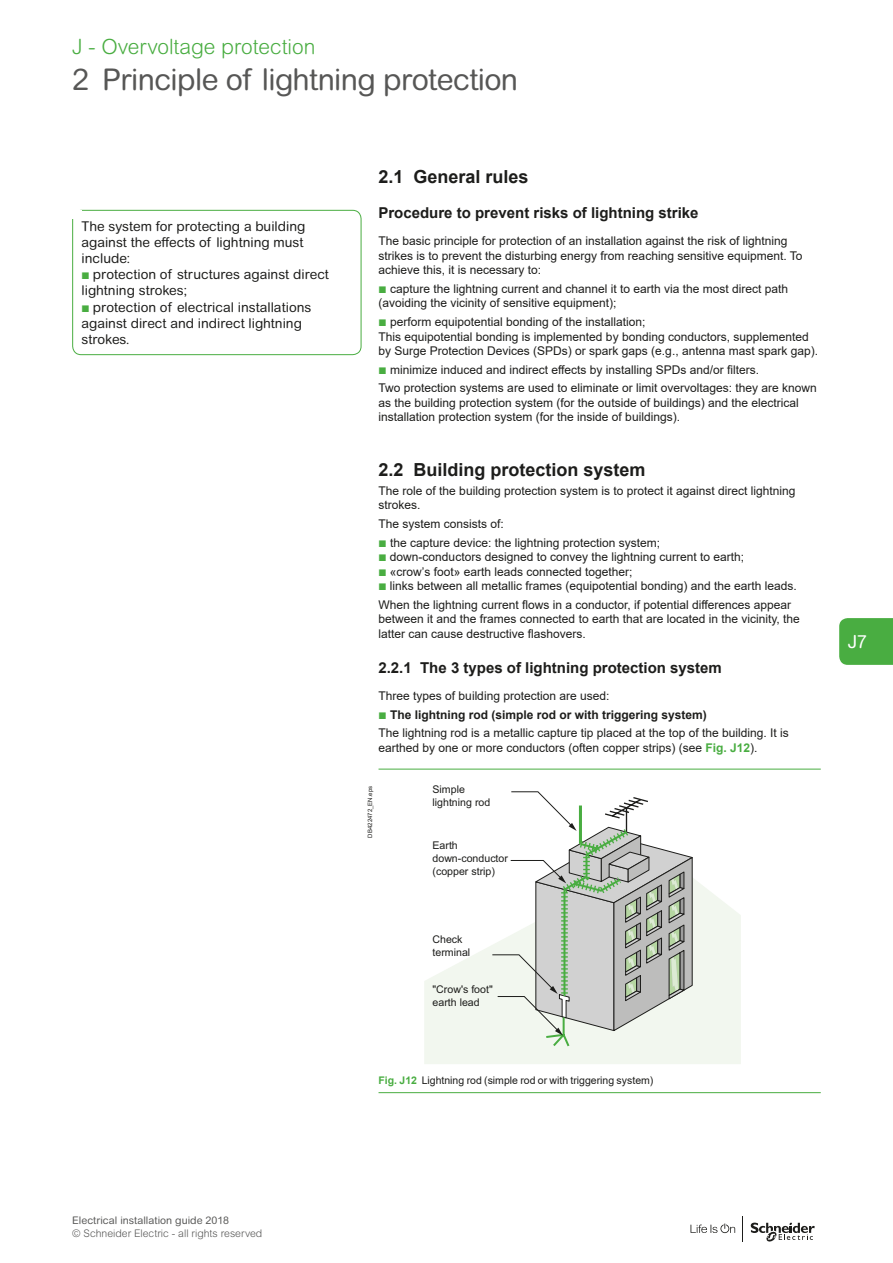
<style>
.page{position:relative;width:893px;height:1263px;background:#fff}
.page>*{position:absolute;margin:0;border:0;box-sizing:border-box;transform-origin:0 0}
.t1{font:30px "Arial Rounded MT Pro";letter-spacing:-.02em;color:#575756}
.t2{font:300 21px "Arial Rounded MT Pro";color:#49ad41}
.t3{font:700 18px "Arial";color:#1d1d1b}
.t4{font:18px "Arial Rounded MT Pro";color:#fff}
.t5{font:700 15px "Arial";color:#1d1d1b}
.t6{font:13.5px/16.2px "Arial Rounded MT Pro";color:#1d1d1b}
.t7{font:12px/14.4px "Arial";color:#1d1d1b}
.t8{font:10.65px/12.8px "Arial";color:#1d1d1b}
.t9{font:10.5px "Arial";color:#1d1d1b}
.t10{font:300 10.5px "Arial Rounded MT Pro";color:#575756}
.t11{font:10.5px "Arial Rounded MT Pro";color:#575756}
.t12{font:6px "Arial";color:#1d1d1b}
.s1{font-family:"Graph Schneider";font-size:12px;color:#49ad41}
.s2{font-family:"Graph Schneider";color:#49ad41}
.s3{font-weight:700}
.s4{font-weight:700;color:#49ad41}
</style>
<div class="page">
<svg style="left:690px;top:1223px;width:45px;height:10px"></svg>
<svg style="left:751px;top:1222px;width:64px;height:20px"></svg>
<div style="left:839px;top:618px;width:54px;height:47px;background:#49ad41"></div>
<hr style="left:379px;top:769px;width:442px;height:1px;background:#49ad41">
<hr style="left:379px;top:1092px;width:442px;height:1px;background:#49ad41">
<svg style="left:424px;top:879px;width:317px;height:185px;fill:#f2f7ef"></svg>
<svg style="left:492px;top:791px;width:202px;height:257px"></svg>
<div style="left:72px;top:210px;width:289px;height:145px;border:1px solid #49ad41;border-radius:9px"></div>
<div style="left:72px;top:210px;width:10px;height:8px;background:#fff"></div>
<h2 class="t2" style="left:72px;top:34px;width:245px">J - Overvoltage protection</h2>
<h1 class="t1" style="left:72px;top:62px;width:447px">2 Principle of lightning protection</h1>
<p class="t6" style="left:82px;top:218px;width:249px">The system for protecting a building against the effects of lightning must include:<br><span class="s1">b</span> protection of structures against direct lightning strokes;<br><span class="s1">b</span> protection of electrical installations against direct and indirect lightning strokes.</p>
<h3 class="t3" style="left:378px;top:164px;width:152px">2.1 General rules</h3>
<p class="t5" style="left:378px;top:202px;width:322px">Procedure to prevent risks of lightning strike</p>
<p class="t7" style="left:379px;top:234px;width:425px">The basic principle for protection of an installation against the risk of lightning strikes is to prevent the disturbing energy from reaching sensitive equipment. To achieve this, it is necessary to:</p>
<p class="t7" style="left:379px;top:281px;width:411px"><span class="s2">b</span> capture the lightning current and channel it to earth via the most direct path (avoiding the vicinity of sensitive equipment);</p>
<p class="t7" style="left:379px;top:315px;width:441px"><span class="s2">b</span> perform equipotential bonding of the installation;<br>This equipotential bonding is implemented by bonding conductors, supplemented by Surge Protection Devices (SPDs) or spark gaps (e.g., antenna mast spark gap).</p>
<p class="t7" style="left:379px;top:360px;width:440px;line-height:18.8px"><span class="s2">b</span> minimize induced and indirect effects by installing SPDs and/or filters.<br>Two protection systems are used to eliminate or limit overvoltages: they are known</p>
<p class="t7" style="left:379px;top:395px;width:422px">as the building protection system (for the outside of buildings) and the electrical installation protection system (for the inside of buildings).</p>
<h3 class="t3" style="left:378px;top:457px;width:269px">2.2 Building protection system</h3>
<p class="t7" style="left:379px;top:483px;width:418px">The role of the building protection system is to protect it against direct lightning strokes.</p>
<p class="t7" style="left:379px;top:514px;width:283px;line-height:18.8px">The system consists of:<br><span class="s2">b</span> the capture device: the lightning protection system;</p>
<p class="t7" style="left:379px;top:550px;width:420px"><span class="s2">b</span> down-conductors designed to convey the lightning current to earth;<br><span class="s2">b</span> «crow’s foot» earth leads connected together;<br><span class="s2">b</span> links between all metallic frames (equipotential bonding) and the earth leads.</p>
<p class="t7" style="left:379px;top:597px;width:423px">When the lightning current flows in a conductor, if potential differences appear between it and the frames connected to earth that are located in the vicinity, the latter can cause destructive flashovers.</p>
<p class="t5" style="left:378px;top:657px;width:345px">2.2.1 The 3 types of lightning protection system</p>
<p class="t7" style="left:379px;top:686px;width:412px;line-height:18.8px">Three types of building protection are used:<br><span class="s2">b</span> <span class="s3">The lightning rod (simple rod or with triggering system)<br></span>The lightning rod is a metallic capture tip placed at the top of the building. It is</p>
<p class="t7" style="left:379px;top:740px;width:380px">earthed by one or more conductors (often copper strips) (see <span class="s4">Fig. J12</span>).</p>
<p class="t12" style="left:366px;top:837px;width:53px;rotate:-90deg">DB422472_EN.eps</p>
<p class="t8" style="left:432px;top:783px;width:59px">Simple lightning rod</p>
<p class="t8" style="left:432px;top:839px;width:77px">Earth down-conductor (copper strip)</p>
<p class="t8" style="left:432px;top:933px;width:39px">Check terminal</p>
<p class="t8" style="left:432px;top:983px;width:62px">"Crow's foot" earth lead</p>
<p class="t9" style="left:379px;top:1073px;width:276px"><span class="s4">Fig. J12</span> Lightning rod (simple rod or with triggering system)</p>
<h3 class="t4" style="left:848px;top:631px;width:21px">J7</h3>
<p class="t11" style="left:72px;top:1214px;width:158px">Electrical installation guide 2018</p>
<p class="t10" style="left:72px;top:1227px;width:192px">© Schneider Electric - all rights reserved</p>
</div>
